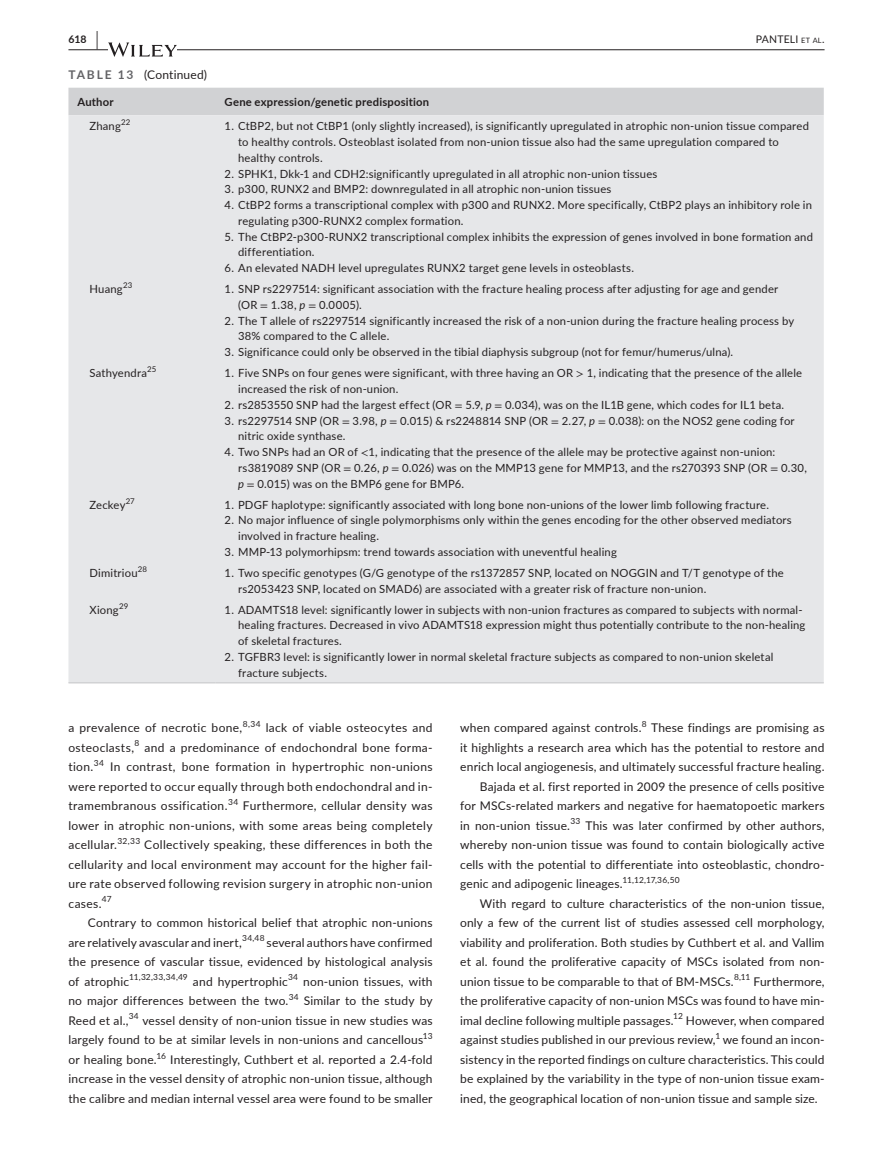
<style>
.page{position:relative;width:893px;height:1174px;background:#fff}
.page>*{position:absolute;margin:0;border:0;box-sizing:border-box;transform-origin:0 0}
.t1{font:12px/19.5px "Lato";letter-spacing:.015em;color:#231f20;text-align:justify}
.t2{font:11.25px/15.8px "Lato";letter-spacing:.015em;color:#231f20}
.t3{font:700 11.25px "Lato";letter-spacing:.015em;color:#231f20}
.t4{font:10.5px "Lato";letter-spacing:.02em;color:#231f20}
.t5{font:700 10.5px "Lato";color:#231f20}
.t6{font:8.4px "Lato";letter-spacing:.025em;color:#231f20}
.t7{font:7.8px "Lato";letter-spacing:.01em;color:#231f20}
.s1{font-size:19.5px}
.s2{font-size:7.35px}
.s3{font-weight:700;color:#636366}
.s4{font-family:"STIX"}
.s5{font-style:italic}
</style>
<div class="page">
<hr style="left:68px;top:49px;width:756px;height:1px;background:#231f20">
<svg style="left:108px;top:42px;width:69px;height:15px"></svg>
<div style="left:68px;top:88px;width:756px;height:27px;background:#d1d2d4"></div>
<div style="left:68px;top:115px;width:756px;height:567px;background:#e6e7e9"></div>
<hr style="left:68px;top:682px;width:148px;height:1px;background:#d1d2d4">
<hr style="left:216px;top:682px;width:608px;height:1px;background:#d1d2d4">
<p class="t5" style="left:68px;top:31px;width:31px">618 <span class="s1">|</span></p>
<p class="t4" style="left:756px;top:31px;width:70px">PANTELI <span class="s2">et al</span>.</p>
<p class="t1" style="left:68px;top:64px;width:140px"><span class="s3">TABLE 13</span> (Continued)</p>
<p class="t3" style="left:77px;top:94px;width:38px">Author</p>
<p class="t3" style="left:225px;top:94px;width:206px">Gene expression/genetic predisposition</p>
<p class="t2" style="left:89px;top:118px;width:43px">Zhang<sup>22</sup></p>
<p class="t2" style="left:238px;top:118px;width:572px;text-indent:-14px">1. CtBP2, but not CtBP1 (only slightly increased), is significantly upregulated in atrophic non-union tissue compared to healthy controls. Osteoblast isolated from non-union tissue also had the same upregulation compared to healthy controls.</p>
<p class="t2" style="left:225px;top:165px;width:434px">2. SPHK1, Dkk-1 and CDH2:significantly upregulated in all atrophic non-union tissues</p>
<p class="t2" style="left:225px;top:181px;width:388px">3. p300, RUNX2 and BMP2: downregulated in all atrophic non-union tissues</p>
<p class="t2" style="left:238px;top:197px;width:575px;text-indent:-14px">4. CtBP2 forms a transcriptional complex with p300 and RUNX2. More specifically, CtBP2 plays an inhibitory role in regulating p300-RUNX2 complex formation.</p>
<p class="t2" style="left:238px;top:228px;width:576px;text-indent:-14px">5. The CtBP2-p300-RUNX2 transcriptional complex inhibits the expression of genes involved in bone formation and differentiation.</p>
<p class="t2" style="left:225px;top:260px;width:411px">6. An elevated NADH level upregulates RUNX2 target gene levels in osteoblasts.</p>
<p class="t2" style="left:89px;top:281px;width:35px">Huang</p>
<p class="t7" style="left:123px;top:280px;width:11px">23</p>
<p class="t2" style="left:238px;top:281px;width:542px;text-indent:-14px">1. SNP rs2297514: significant association with the fracture healing process after adjusting for age and gender (OR <span class="s4">=</span> 1.38, <span class="s5">p</span> <span class="s4">=</span> 0.0005).</p>
<p class="t2" style="left:238px;top:312px;width:557px;text-indent:-14px">2. The T allele of rs2297514 significantly increased the risk of a non-union during the fracture healing process by<br>38% compared to the C allele.</p>
<p class="t2" style="left:225px;top:344px;width:510px">3. Significance could only be observed in the tibial diaphysis subgroup (not for femur/humerus/ulna).</p>
<p class="t2" style="left:89px;top:365px;width:59px">Sathyendra</p>
<p class="t7" style="left:147px;top:364px;width:11px">25</p>
<p class="t2" style="left:238px;top:365px;width:566px;text-indent:-14px">1. Five SNPs on four genes were significant, with three having an OR <span class="s4">&gt;</span> 1, indicating that the presence of the allele increased the risk of non-union.</p>
<p class="t2" style="left:225px;top:396px;width:561px">2. rs2853550 SNP had the largest effect (OR <span class="s4">=</span> 5.9, <span class="s5">p</span> <span class="s4">=</span> 0.034), was on the IL1B gene, which codes for IL1 beta.</p>
<p class="t2" style="left:238px;top:412px;width:558px;text-indent:-14px">3. rs2297514 SNP (OR <span class="s4">=</span> 3.98, <span class="s5">p</span> <span class="s4">=</span> 0.015) &amp; rs2248814 SNP (OR <span class="s4">=</span> 2.27, <span class="s5">p</span> <span class="s4">=</span> 0.038): on the NOS2 gene coding for nitric oxide synthase.</p>
<p class="t2" style="left:238px;top:443px;width:570px;text-indent:-13px">4. Two SNPs had an OR of <span class="s4">&lt;</span>1, indicating that the presence of the allele may be protective against non-union: rs3819089 SNP (OR <span class="s4">=</span> 0.26, <span class="s5">p</span> <span class="s4">=</span> 0.026) was on the MMP13 gene for MMP13, and the rs270393 SNP (OR <span class="s4">=</span> 0.30, <span class="s5">p</span> <span class="s4">=</span> 0.015) was on the BMP6 gene for BMP6.</p>
<p class="t2" style="left:89px;top:496px;width:38px">Zeckey</p>
<p class="t7" style="left:126px;top:495px;width:11px">27</p>
<p class="t2" style="left:225px;top:496px;width:546px">1. PDGF haplotype: significantly associated with long bone non-unions of the lower limb following fracture.</p>
<p class="t2" style="left:238px;top:512px;width:555px;text-indent:-14px">2. No major influence of single polymorphisms only within the genes encoding for the other observed mediators involved in fracture healing.</p>
<p class="t2" style="left:225px;top:543px;width:394px">3. MMP-13 polymorhipsm: trend towards association with uneventful healing</p>
<p class="t2" style="left:89px;top:564px;width:50px">Dimitriou</p>
<p class="t7" style="left:138px;top:563px;width:11px">28</p>
<p class="t2" style="left:238px;top:564px;width:547px;text-indent:-14px">1. Two specific genotypes (G/G genotype of the rs1372857 SNP, located on NOGGIN and T/T genotype of the rs2053423 SNP, located on SMAD6) are associated with a greater risk of fracture non-union.</p>
<p class="t2" style="left:89px;top:601px;width:31px">Xiong</p>
<p class="t7" style="left:119px;top:600px;width:11px">29</p>
<p class="t2" style="left:238px;top:601px;width:569px;text-indent:-14px">1. ADAMTS18 level: significantly lower in subjects with non-union fractures as compared to subjects with normal&shy;healing fractures. Decreased in vivo ADAMTS18 expression might thus potentially contribute to the non-healing of skeletal fractures.</p>
<p class="t2" style="left:238px;top:648px;width:537px;text-indent:-14px">2. TGFBR3 level: is significantly lower in normal skeletal fracture subjects as compared to non-union skeletal fracture subjects.</p>
<p class="t1" style="left:68px;top:717px;width:175px">a prevalence of necrotic bone,</p>
<p class="t6" style="left:243px;top:718px;width:19px">8,34</p>
<p class="t1" style="left:266px;top:717px;width:168px">lack of viable osteocytes and</p>
<p class="t1" style="left:68px;top:737px;width:67px">osteoclasts,</p>
<p class="t6" style="left:135px;top:737px;width:6px">8</p>
<p class="t1" style="left:144px;top:737px;width:290px">and a predominance of endochondral bone forma-</p>
<p class="t1" style="left:68px;top:756px;width:26px">tion.</p>
<p class="t6" style="left:94px;top:757px;width:12px">34</p>
<p class="t1" style="left:68px;top:756px;width:366px;text-indent:42px">In contrast, bone formation in hypertrophic non-unions were reported to occur equally through both endochondral and in&shy;tramembranous ossification.<sup>34</sup> Furthermore, cellular density was lower in atrophic non-unions, with some areas being completely acellular.</p>
<p class="t6" style="left:118px;top:835px;width:24px">32,33</p>
<p class="t1" style="left:68px;top:834px;width:366px;text-indent:76px">Collectively speaking, these differences in both the cellularity and local environment may account for the higher fail&shy;ure rate observed following revision surgery in atrophic non-union cases.</p>
<p class="t6" style="left:102px;top:893px;width:11px">47</p>
<p class="t1" style="left:68px;top:912px;width:366px;text-indent:20px">Contrary to common historical belief that atrophic non-unions are relatively avascular and inert,</p>
<p class="t6" style="left:242px;top:932px;width:24px">34,48</p>
<p class="t1" style="left:68px;top:932px;width:366px;text-indent:198px">several authors have confirmed the presence of vascular tissue, evidenced by histological analysis of atrophic<sup>11,32,33,34,49</sup> and hypertrophic<sup>34</sup> non-union tissues, with no major differences between the two.<sup>34</sup> Similar to the study by Reed et al.,<sup>34</sup> vessel density of non-union tissue in new studies was largely found to be at similar levels in non-unions and cancellous<sup>13 </sup>or healing bone.<sup>16</sup> Interestingly, Cuthbert et al. reported a 2.4-fold increase in the vessel density of atrophic non-union tissue, although the calibre and median internal vessel area were found to be smaller</p>
<p class="t1" style="left:460px;top:717px;width:183px">when compared against controls.</p>
<p class="t6" style="left:642px;top:718px;width:6px">8</p>
<p class="t1" style="left:651px;top:717px;width:175px">These findings are promising as</p>
<p class="t1" style="left:460px;top:737px;width:366px">it highlights a research area which has the potential to restore and</p>
<p class="t1" style="left:460px;top:756px;width:366px">enrich local angiogenesis, and ultimately successful fracture healing.</p>
<p class="t1" style="left:480px;top:776px;width:346px">Bajada et al. first reported in 2009 the presence of cells positive</p>
<p class="t1" style="left:460px;top:795px;width:366px">for MSCs-related markers and negative for haematopoetic markers</p>
<p class="t1" style="left:460px;top:815px;width:366px">in non-union tissue.<sup>33</sup> This was later confirmed by other authors,</p>
<p class="t1" style="left:460px;top:834px;width:366px">whereby non-union tissue was found to contain biologically active</p>
<p class="t1" style="left:460px;top:854px;width:366px">cells with the potential to differentiate into osteoblastic, chondro-</p>
<p class="t1" style="left:460px;top:873px;width:164px">genic and adipogenic lineages.</p>
<p class="t6" style="left:622px;top:874px;width:59px">11,12,17,36,50</p>
<p class="t1" style="left:460px;top:893px;width:366px;text-indent:20px">With regard to culture characteristics of the non-union tissue, only a few of the current list of studies assessed cell morphology, viability and proliferation. Both studies by Cuthbert et al. and Vallim et al. found the proliferative capacity of MSCs isolated from non&shy;union tissue to be comparable to that of BM-MSCs.<sup>8,11</sup> Furthermore, the proliferative capacity of non-union MSCs was found to have min&shy;imal decline following multiple passages.<sup>12</sup> However, when compared against studies published in our previous review,<sup>1</sup> we found an incon&shy;sistency in the reported findings on culture characteristics. This could be explained by the variability in the type of non-union tissue exam&shy;ined, the geographical location of non-union tissue and sample size.</p>
</div>
